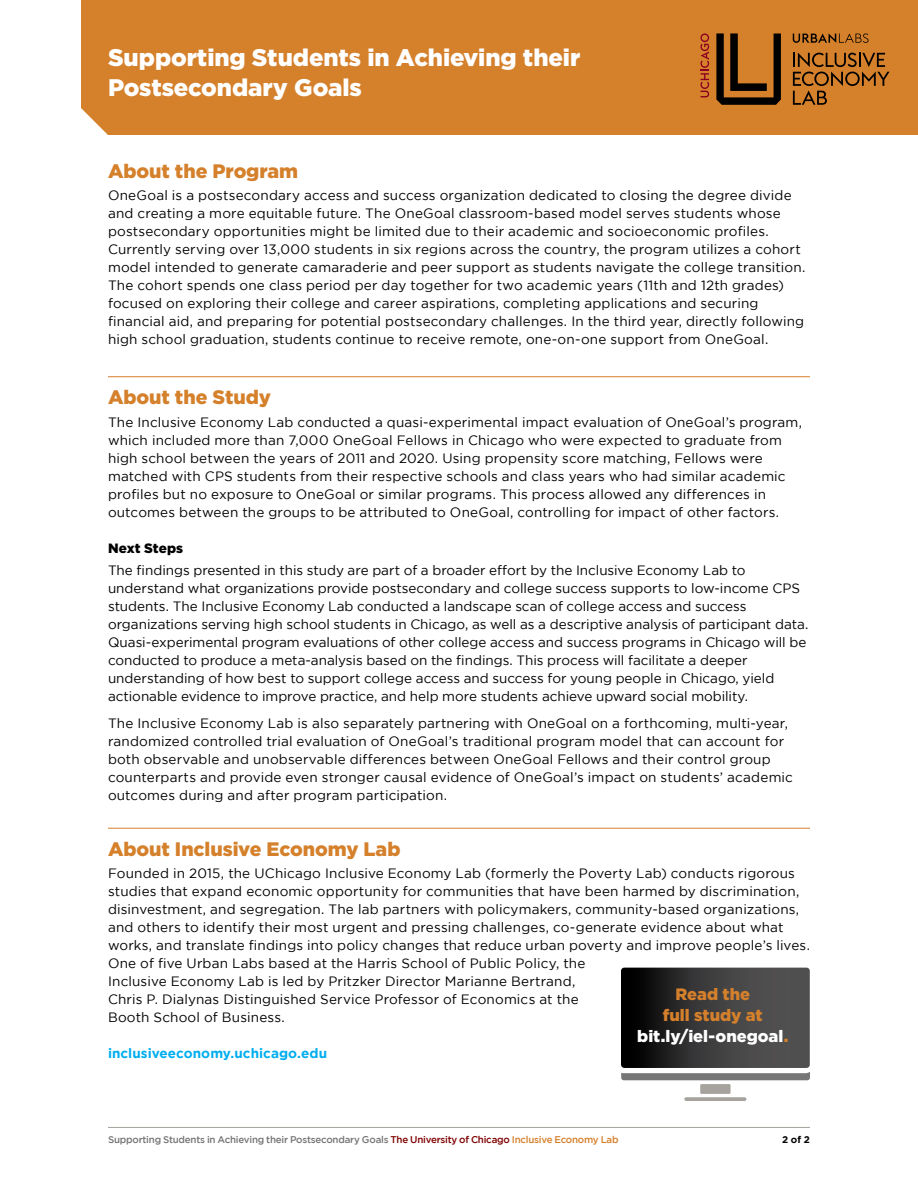
<style>
.page{position:relative;width:918px;height:1188px;background:#fff}
.page>*{position:absolute;margin:0;border:0;box-sizing:border-box;transform-origin:0 0}
.t1{font:900 24px/30px "Gotham";letter-spacing:-.005em;color:#fff}
.t2{font:900 19.5px "Gotham";letter-spacing:-.005em;color:#d5802b}
.t3{font:900 16.5px/21px "Gotham";color:#d5802b;text-align:center}
.t4{font:13.5px/18px "Gotham";letter-spacing:.01em;color:#000}
.t5{font:700 13.5px "Gotham";letter-spacing:.005em;color:#00aeef}
.t6{font:900 13.5px "Gotham";letter-spacing:.005em;color:#000}
.t7{font:500 9.75px "Gotham";letter-spacing:-.025em;color:#767676}
.t8{font:700 9.75px "Gotham";color:#000}
.s1{color:#fff}
.s2{color:#800000}
.s3{color:#d5802b}
</style>
<div class="page">
<hr style="left:108px;top:1127px;width:702px;height:1px;background:#a6a39f">
<div style="left:81px;top:0;width:837px;height:135px;background:#d5802b"></div>
<svg style="left:793px;top:33px;width:76px;height:10px"></svg>
<svg style="left:716px;top:33px;width:65px;height:72px;background:#784818"></svg>
<svg style="left:700px;top:33px;width:9px;height:64px"></svg>
<svg style="left:793px;top:53px;width:97px;height:52px;background:#a96622"></svg>
<hr style="left:108px;top:376px;width:702px;height:1px;background:#d5802b">
<hr style="left:108px;top:828px;width:702px;height:1px;background:#d5802b">
<svg style="left:684px;top:1097px;width:62px;height:4px"></svg>
<div style="left:700px;top:1084px;width:31px;height:10px;background:#a6a39f"></div>
<svg style="left:621px;top:968px;width:189px;height:112px;background:#434242"></svg>
<h1 class="t1" style="left:108px;top:42px;width:474px">Supporting Students in Achieving their<br>Postsecondary Goals</h1>
<h2 class="t2" style="left:108px;top:159px;width:192px">About the Program</h2>
<p class="t4" style="left:108px;top:186px;width:699px">OneGoal is a postsecondary access and success organization dedicated to closing the degree divide and creating a more equitable future. The OneGoal classroom-based model serves students whose postsecondary opportunities might be limited due to their academic and socioeconomic profiles.<br>Currently serving over 13,000 students in six regions across the country, the program utilizes a cohort model intended to generate camaraderie and peer support as students navigate the college transition.<br>The cohort spends one class period per day together for two academic years (11th and 12th grades) focused on exploring their college and career aspirations, completing applications and securing financial aid, and preparing for potential postsecondary challenges. In the third year, directly following high school graduation, students continue to receive remote, one-on-one support from OneGoal.</p>
<h2 class="t2" style="left:108px;top:386px;width:165px">About the Study</h2>
<p class="t4" style="left:108px;top:413px;width:696px">The Inclusive Economy Lab conducted a quasi-experimental impact evaluation of OneGoal’s program, which included more than 7,000 OneGoal Fellows in Chicago who were expected to graduate from high school between the years of 2011 and 2020. Using propensity score matching, Fellows were matched with CPS students from their respective schools and class years who had similar academic profiles but no exposure to OneGoal or similar programs. This process allowed any differences in outcomes between the groups to be attributed to OneGoal, controlling for impact of other factors.</p>
<p class="t6" style="left:108px;top:540px;width:77px">Next Steps</p>
<p class="t4" style="left:108px;top:561px;width:702px">The findings presented in this study are part of a broader effort by the Inclusive Economy Lab to understand what organizations provide postsecondary and college success supports to low-income CPS students. The Inclusive Economy Lab conducted a landscape scan of college access and success organizations serving high school students in Chicago, as well as a descriptive analysis of participant data.<br>Quasi-experimental program evaluations of other college access and success programs in Chicago will be conducted to produce a meta-analysis based on the findings. This process will facilitate a deeper understanding of how best to support college access and success for young people in Chicago, yield actionable evidence to improve practice, and help more students achieve upward social mobility.</p>
<p class="t4" style="left:108px;top:714px;width:687px">The Inclusive Economy Lab is also separately partnering with OneGoal on a forthcoming, multi-year, randomized controlled trial evaluation of OneGoal’s traditional program model that can account for both observable and unobservable differences between OneGoal Fellows and their control group counterparts and provide even stronger causal evidence of OneGoal’s impact on students’ academic outcomes during and after program participation.</p>
<h2 class="t2" style="left:108px;top:837px;width:294px">About Inclusive Economy Lab</h2>
<p class="t4" style="left:108px;top:864px;width:704px">Founded in 2015, the UChicago Inclusive Economy Lab (formerly the Poverty Lab) conducts rigorous studies that expand economic opportunity for communities that have been harmed by discrimination, disinvestment, and segregation. The lab partners with policymakers, community-based organizations, and others to identify their most urgent and pressing challenges, co-generate evidence about what works, and translate findings into policy changes that reduce urban poverty and improve people’s lives.<br>One of five Urban Labs based at the Harris School of Public Policy, the<br>Inclusive Economy Lab is led by Pritzker Director Marianne Bertrand,<br>Chris P. Dialynas Distinguished Service Professor of Economics at the<br>Booth School of Business.</p>
<p class="t5" style="left:108px;top:1045px;width:221px">inclusiveeconomy.uchicago.edu</p>
<p class="t3" style="left:637px;top:983px;width:153px">Read the<br>full study at <span class="s1">bit.ly/iel-onegoal</span>.</p>
<p class="t7" style="left:108px;top:1134px;width:512px">Supporting Students in Achieving their Postsecondary Goals <span class="s2">The University of Chicago</span> <span class="s3">Inclusive Economy Lab</span></p>
<p class="t8" style="left:782px;top:1134px;width:29px">2 of 2</p>
</div>
